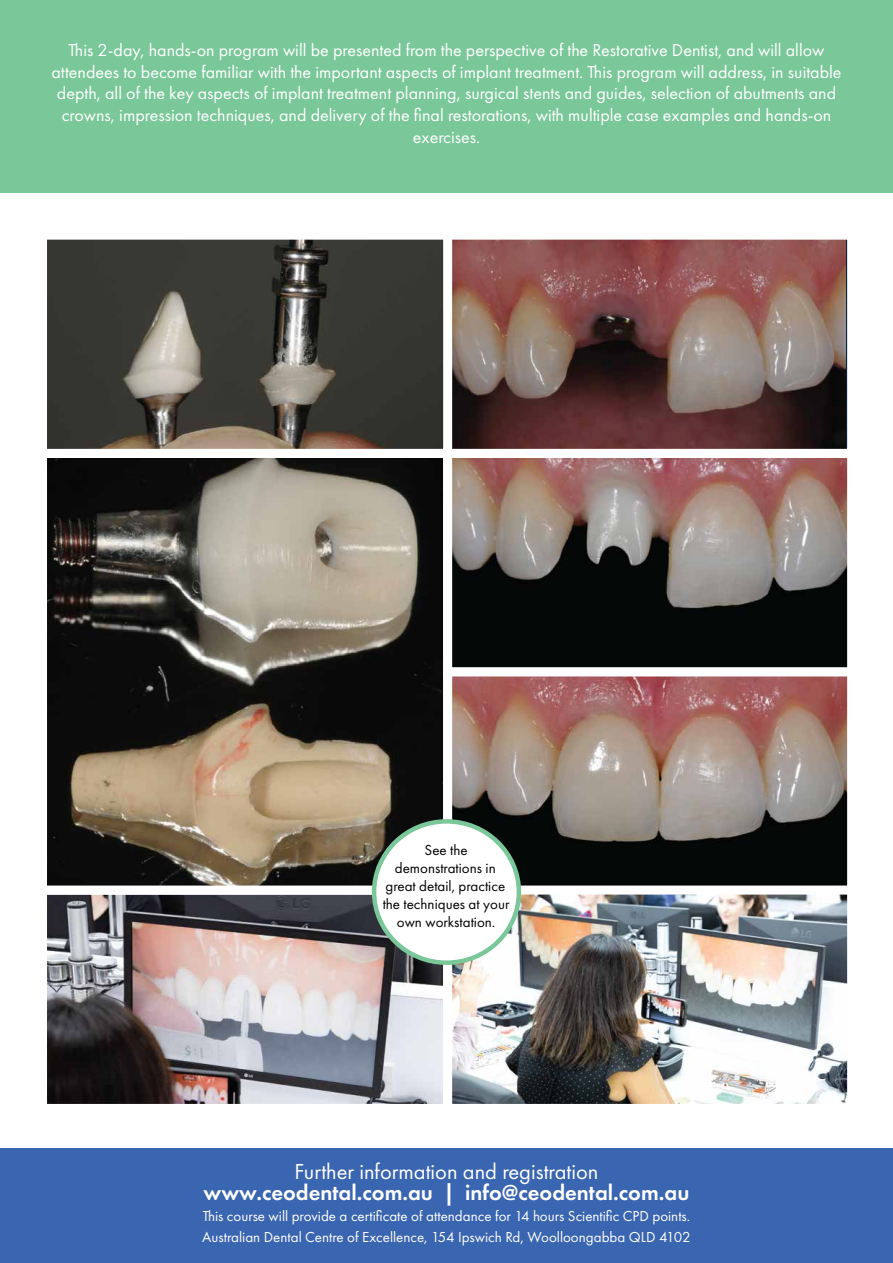
<style>
.page{position:relative;width:893px;height:1263px;background:#fff}
.page>*{position:absolute;margin:0;border:0;box-sizing:border-box;transform-origin:0 0}
.t1{font:600 22.5px "Futura PT";color:#fff}
.t2{font:22.5px "Futura PT";color:#fff}
.t3{font:18px/21.6px "Futura PT";color:#fff;text-align:center}
.t4{font:15px/21px "Futura PT";color:#fff}
.t5{font:15px/18px "Futura PT";color:#000;text-align:center}
</style>
<div class="page">
<img style="left:48px;top:896px;width:394px;height:207px">
<div style="left:38px;top:886px;width:414px;height:227px;border:9px solid #fff"></div>
<img style="left:453px;top:894px;width:393px;height:209px">
<img style="left:452px;top:241px;width:394px;height:207px">
<div style="left:436px;top:231px;width:420px;height:227px;border:9px solid #fff"></div>
<div style="left:0;top:0;width:893px;height:193px;background:#7ac79a"></div>
<img style="left:48px;top:241px;width:394px;height:207px">
<div style="left:38px;top:231px;width:414px;height:227px;border:9px solid #fff"></div>
<svg style="left:48px;top:459px;width:394px;height:425px;background:#5e574b"></svg>
<div style="left:38px;top:449px;width:414px;height:445px;border:9px solid #fff"></div>
<img style="left:453px;top:677px;width:393px;height:207px">
<div style="left:443px;top:667px;width:413px;height:227px;border:9px solid #fff"></div>
<img style="left:453px;top:459px;width:393px;height:207px">
<div style="left:443px;top:449px;width:413px;height:227px;border:9px solid #fff"></div>
<div style="left:0;top:1148px;width:893px;height:115px;background:#3a65b0"></div>
<div style="left:374px;top:821px;width:145px;height:142px;background:#fff;border-radius:50%"></div>
<div style="left:372px;top:819px;width:149px;height:146px;border:4px solid #7ac79a;border-radius:50%"></div>
<p class="t3" style="left:51px;top:39px;width:792px">This 2-day, hands-on program will be presented from the perspective of the Restorative Dentist, and will allow attendees to become familiar with the important aspects of implant treatment. This program will address, in suitable depth, all of the key aspects of implant treatment planning, surgical stents and guides, selection of abutments and crowns, impression techniques, and delivery of the final restorations, with multiple case examples and hands-on exercises.</p>
<p class="t5" style="left:383px;top:840px;width:128px">See the demonstrations in great detail, practice the techniques at your own workstation.</p>
<p class="t2" style="left:295px;top:1158px;width:305px">Further information and registration</p>
<p class="t1" style="left:204px;top:1179px;width:487px">www.ceodental.com.au | info@ceodental.com.au</p>
<p class="t4" style="left:202px;top:1206px;width:490px">This course will provide a certificate of attendance for 14 hours Scientific CPD points.<br>Australian Dental Centre of Excellence, 154 Ipswich Rd, Woolloongabba QLD 4102</p>
</div>
